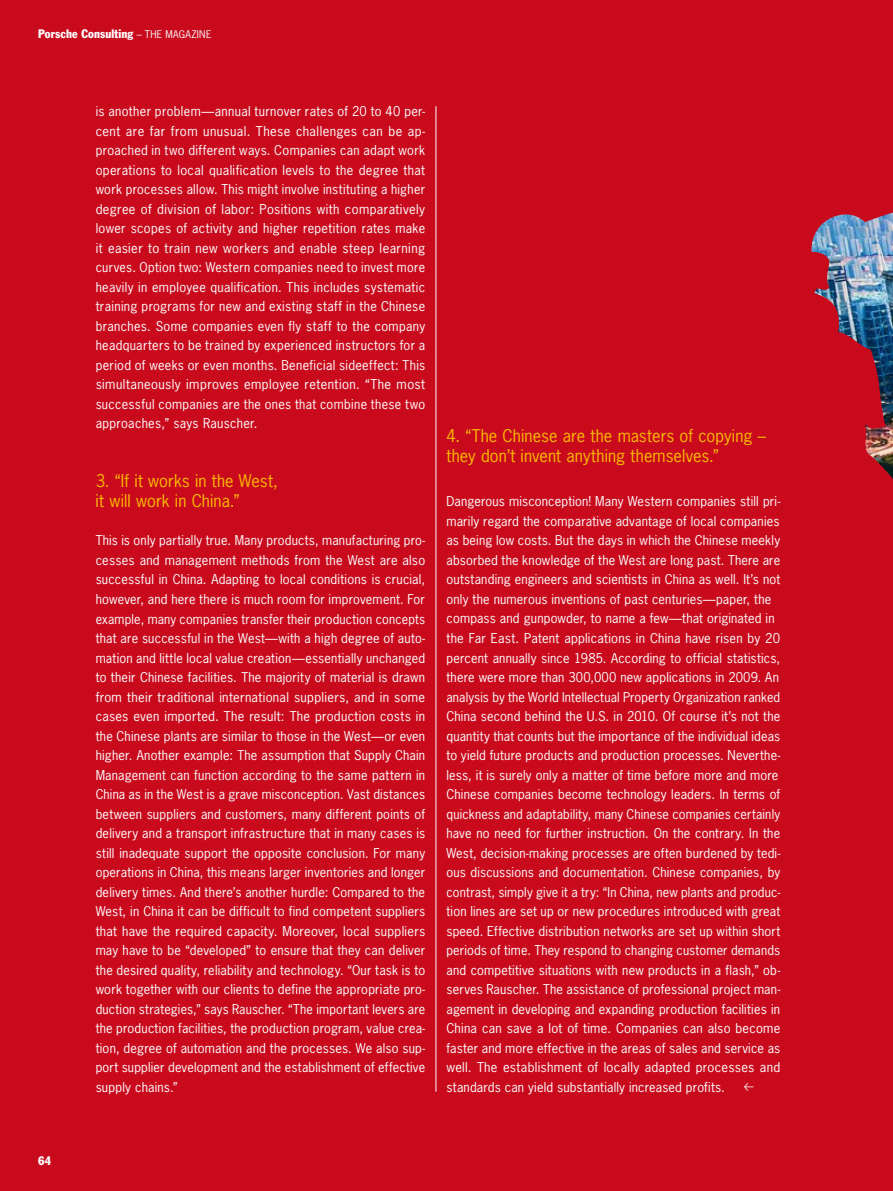
<style>
.page{position:relative;width:893px;height:1191px;background:#c90a1d}
.page>*{position:absolute;margin:0;border:0;box-sizing:border-box;transform-origin:0 0}
.t1{font:16.5px/19.8px "Porsche News Gothic";letter-spacing:.005em;color:#fabb00}
.t2{font:12.75px/19.5px "Porsche News Gothic";letter-spacing:.015em;color:#fff;text-align:justify}
.t3{font:condensed 12px "Porsche Franklin Gothic";letter-spacing:.01em;color:#fff}
.s1{font-family:"Porsche News Gothic";font-stretch:normal;font-size:9.9px}
</style>
<div class="page">
<hr style="left:436px;top:106px;width:1px;height:985px;background:#fff">
<img style="left:811px;top:212px;width:82px;height:267px">
<p class="t3" style="left:38px;top:27px;width:175px">Porsche Consulting <span class="s1">– the magazine</span></p>
<p class="t3" style="left:38px;top:1153px;width:14px">64</p>
<p class="t2" style="left:96px;top:102px;width:331px">is another problem—annual turnover rates of 20 to 40 per&shy;cent are far from unusual. These challenges can be ap&shy;proached in two different ways. Companies can adapt work operations to local qualification levels to the degree that work processes allow. This might involve instituting a higher degree of division of labor: Positions with comparatively lower scopes of activity and higher repetition rates make it easier to train new workers and enable steep learning curves. Option two: Western companies need to invest more heavily in employee qualification. This includes systematic training programs for new and existing staff in the Chinese branches. Some companies even fly staff to the company headquarters to be trained by experienced instructors for a period of weeks or even months. Beneficial sideeffect: This simultaneously improves employee retention. “The most successful companies are the ones that combine these two approaches,” says Rauscher.</p>
<p class="t1" style="left:96px;top:471px;width:184px">3. “If it works in the West, it will work in China.”</p>
<p class="t2" style="left:96px;top:531px;width:331px">This is only partially true. Many products, manufacturing pro&shy;cesses and management methods from the West are also successful in China. Adapting to local conditions is crucial, however, and here there is much room for improvement. For example, many companies transfer their production concepts that are successful in the West—with a high degree of auto&shy;mation and little local value creation—essentially unchanged to their Chinese facilities. The majority of material is drawn from their traditional international suppliers, and in some cases even imported. The result: The production costs in the Chinese plants are similar to those in the West—or even higher. Another example: The assumption that Supply Chain Management can function according to the same pattern in China as in the West is a grave misconception. Vast distances between suppliers and customers, many different points of delivery and a transport infrastructure that in many cases is still inadequate support the opposite conclusion. For many operations in China, this means larger inventories and longer delivery times. And there’s another hurdle: Compared to the West, in China it can be difficult to find competent suppliers that have the required capacity. Moreover, local suppliers may have to be “developed” to ensure that they can deliver the desired quality, reliability and technology. “Our task is to work together with our clients to define the appropriate pro&shy;duction strategies,” says Rauscher. “The important levers are the production facilities, the production program, value crea&shy;tion, degree of automation and the processes. We also sup&shy;port supplier development and the establishment of effective supply chains.”</p>
<p class="t1" style="left:446px;top:426px;width:321px">4. “The Chinese are the masters of copying – they don’t invent anything themselves.”</p>
<p class="t2" style="left:446px;top:492px;width:335px;text-align:left">Dangerous misconception! Many Western companies still pri&shy;marily regard the comparative advantage of local companies as being low costs. But the days in which the Chinese meekly absorbed the knowledge of the West are long past. There are outstanding engineers and scientists in China as well. It’s not only the numerous inventions of past centuries—paper, the compass and gunpowder, to name a few—that originated in the Far East. Patent applications in China have risen by 20 percent annually since 1985. According to official statistics, there were more than 300,000 new applications in 2009. An analysis by the World Intellectual Property Organization ranked China second behind the U.S. in 2010. Of course it’s not the quantity that counts but the importance of the individual ideas to yield future products and production processes. Neverthe&shy;less, it is surely only a matter of time before more and more Chinese companies become technology leaders. In terms of quickness and adaptability, many Chinese companies certainly have no need for further instruction. On the contrary. In the West, decision-making processes are often burdened by tedi&shy;ous discussions and documentation. Chinese companies, by contrast, simply give it a try: “In China, new plants and produc&shy;tion lines are set up or new procedures introduced with great speed. Effective distribution networks are set up within short periods of time. They respond to changing customer demands and competitive situations with new products in a flash,” ob&shy;serves Rauscher. The assistance of professional project man&shy;agement in developing and expanding production facilities in China can save a lot of time. Companies can also become faster and more effective in the areas of sales and service as well. The establishment of locally adapted processes and standards can yield substantially increased profits.</p>
</div>
